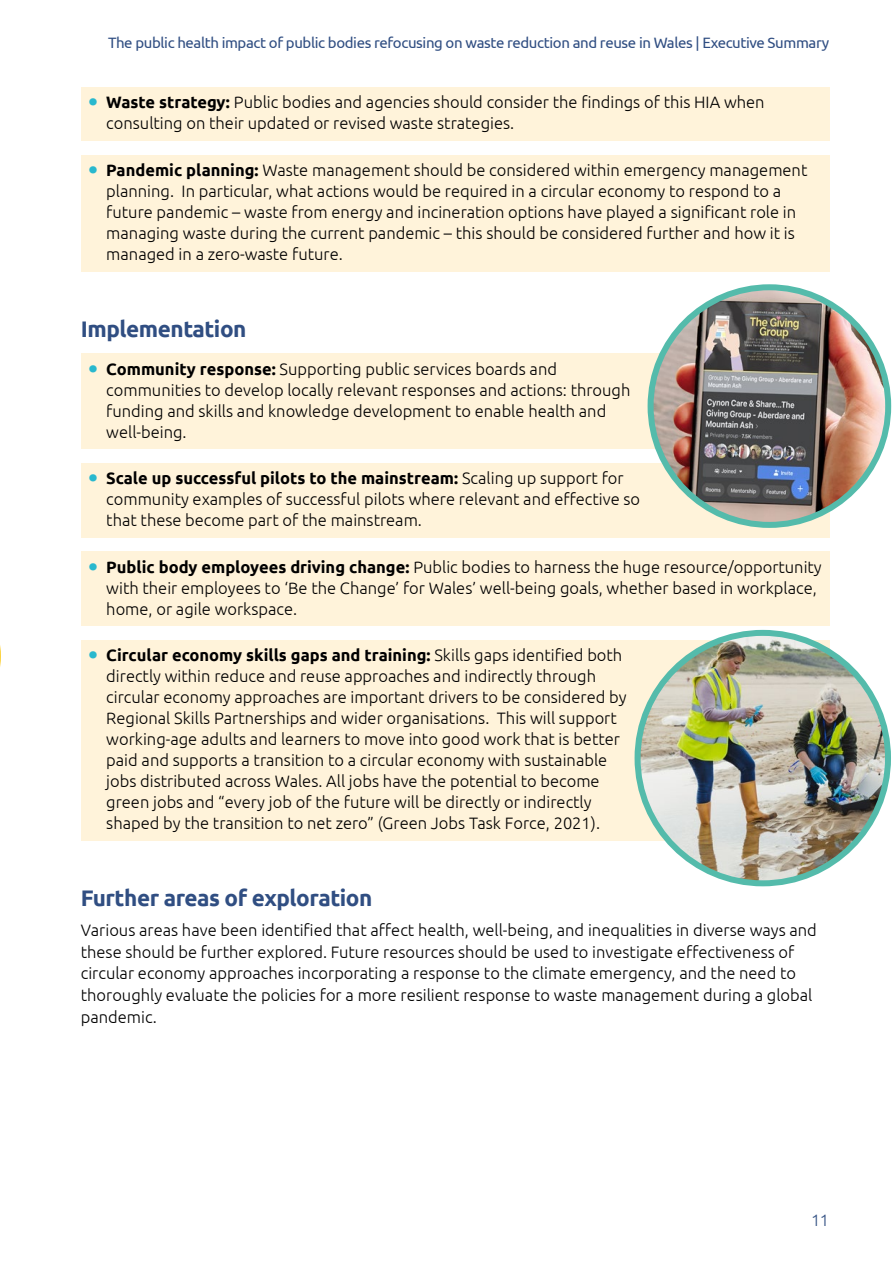
<style>
.page{position:relative;width:893px;height:1263px;background:#fff}
.page>*{position:absolute;margin:0;border:0;box-sizing:border-box;transform-origin:0 0}
.Sub_head{font:700 22.5px "Ubuntu";letter-spacing:-.02em;color:#304e82}
.Body_copy{font:300 16.5px/21px "Ubuntu";color:#000}
.t1{font:300 16.5px "Ubuntu";color:#304e82}
.t2{font:15px "Ubuntu";letter-spacing:-.025em;color:#304e82}
.s1{font-weight:700;font-size:25.5px;color:#29b8ce}
.s2{font-weight:700}
</style>
<div class="page">
<div style="left:81px;top:87px;width:748px;height:54px;background:#fff3da"></div>
<div style="left:81px;top:155px;width:748px;height:117px;background:#fff3da"></div>
<div style="left:81px;top:353px;width:748px;height:96px;background:#fff3da"></div>
<div style="left:81px;top:463px;width:748px;height:75px;background:#fff3da"></div>
<div style="left:81px;top:551px;width:748px;height:75px;background:#fff3da"></div>
<div style="left:81px;top:640px;width:748px;height:201px;background:#fff3da"></div>
<img style="left:651px;top:287px;width:237px;height:238px;border-radius:119px">
<div style="left:648px;top:284px;width:243px;height:244px;border:6px solid #54bbab;border-radius:50%"></div>
<img style="left:638px;top:633px;width:250px;height:250px;border-radius:125px">
<div style="left:635px;top:630px;width:256px;height:256px;border:6px solid #54bbab;border-radius:50%"></div>
<svg style="left:0;top:645px;width:1px;height:22px"></svg>
<p class="t2" style="left:108px;top:33px;width:723px">The public health impact of public bodies refocusing on waste reduction and reuse in Wales | Executive Summary</p>
<p class="Body_copy" style="left:106px;top:92px;width:660px;text-indent:-18px"><span class="s1">•</span> <span class="s2">Waste strategy:</span> Public bodies and agencies should consider the findings of this HIA when consulting on their updated or revised waste strategies.</p>
<p class="Body_copy" style="left:106px;top:159px;width:703px;text-indent:-18px"><span class="s1">•</span> <span class="s2">Pandemic planning:</span> Waste management should be considered within emergency management planning. In particular, what actions would be required in a circular economy to respond to a future pandemic – waste from energy and incineration options have played a significant role in managing waste during the current pandemic – this should be considered further and how it is managed in a zero-waste future.</p>
<p class="Sub_head" style="left:81px;top:315px;width:167px">Implementation</p>
<p class="Body_copy" style="left:106px;top:358px;width:526px;text-indent:-18px"><span class="s1">•</span> <span class="s2">Community response:</span> Supporting public services boards and communities to develop locally relevant responses and actions: through funding and skills and knowledge development to enable health and well-being.</p>
<p class="Body_copy" style="left:106px;top:467px;width:535px;text-indent:-18px"><span class="s1">•</span> <span class="s2">Scale up successful pilots to the mainstream:</span> Scaling up support for community examples of successful pilots where relevant and effective so that these become part of the mainstream.</p>
<p class="Body_copy" style="left:106px;top:556px;width:717px;text-indent:-18px"><span class="s1">•</span> <span class="s2">Public body employees driving change:</span> Public bodies to harness the huge resource/opportunity with their employees to ‘Be the Change’ for Wales’ well-being goals, whether based in workplace, home, or agile workspace.</p>
<p class="Body_copy" style="left:106px;top:644px;width:522px;text-indent:-18px"><span class="s1">•</span> <span class="s2">Circular economy skills gaps and training:</span> Skills gaps identified both directly within reduce and reuse approaches and indirectly through circular economy approaches are important drivers to be considered by Regional Skills Partnerships and wider organisations. This will support working-age adults and learners to move into good work that is better paid and supports a transition to a circular economy with sustainable jobs distributed across Wales. All jobs have the potential to become green jobs and “every job of the future will be directly or indirectly shaped by the transition to net zero” (Green Jobs Task Force, 2021).</p>
<p class="Sub_head" style="left:81px;top:884px;width:293px">Further areas of exploration</p>
<p class="Body_copy" style="left:81px;top:919px;width:738px;line-height:21.8px">Various areas have been identified that affect health, well-being, and inequalities in diverse ways and these should be further explored. Future resources should be used to investigate effectiveness of circular economy approaches incorporating a response to the climate emergency, and the need to thoroughly evaluate the policies for a more resilient response to waste management during a global pandemic.</p>
<p class="t1" style="left:811px;top:1210px;width:20px">11</p>
</div>
